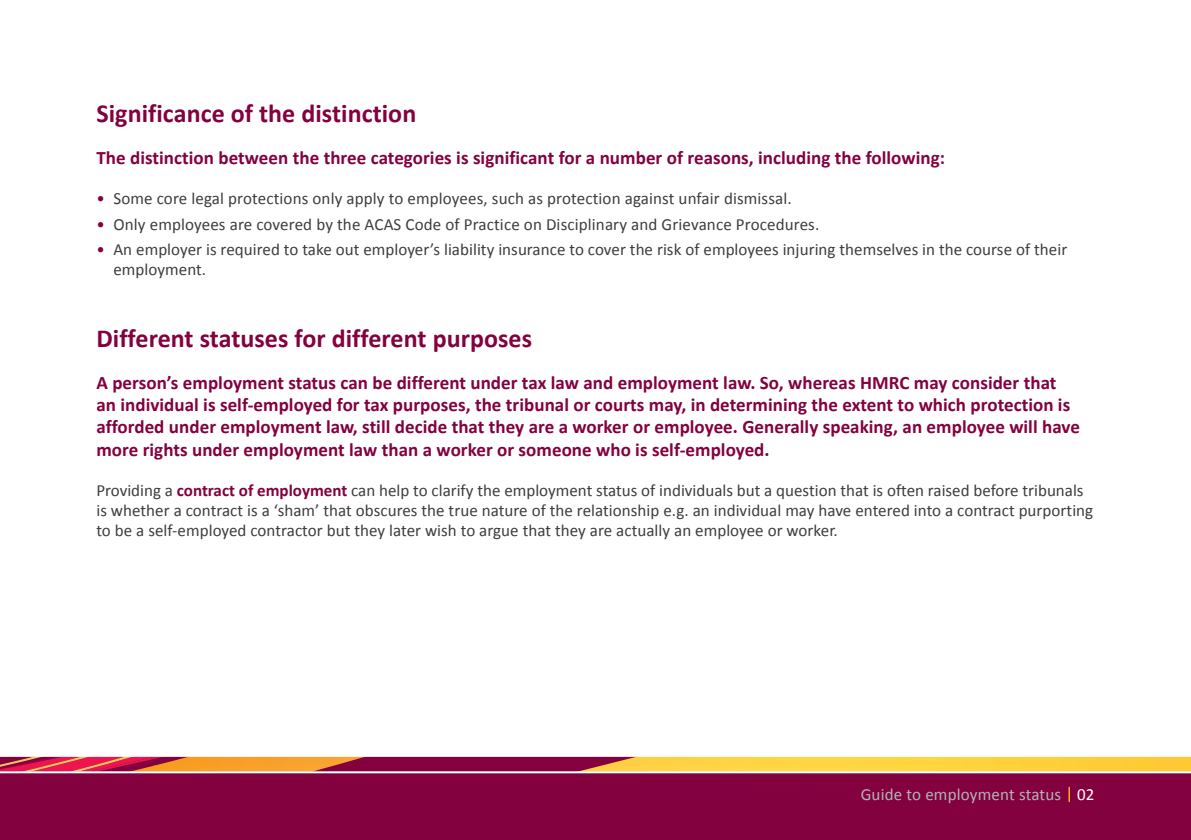
<style>
.page{position:relative;width:1191px;height:840px;background:#fff}
.page>*{position:absolute;margin:0;border:0;box-sizing:border-box;transform-origin:0 0}
.t1{font:700 26px "Calibri";letter-spacing:.005em;color:#83013e}
.t2{font:700 19px/22.2px "Calibri";letter-spacing:.005em;color:#83013e}
.t3{font:17px/20px "Calibri";letter-spacing:.005em;color:#3e3e3f}
.t4{font:17px "Calibri";letter-spacing:.01em;color:#b2b3b7}
.s1{color:#83013e}
.s2{font-weight:700;color:#83013e}
.s3{color:#fff}
</style>
<div class="page">
<div style="left:0;top:763px;width:1191px;height:76px;background:#83013e"></div>
<img style="left:1036px;top:756px;width:155px;height:14px">
<svg style="left:0;top:756px;width:1036px;height:14px;background:#d78149"></svg>
<svg style="left:1068px;top:787px;width:2px;height:14px"></svg>
<hr style="left:0;top:770px;width:1191px;height:2px;background:#fff">
<p class="t1" style="left:96px;top:97px;width:321px">Significance of the distinction</p>
<p class="t2" style="left:96px;top:145px;width:850px">The distinction between the three categories is significant for a number of reasons, including the following:</p>
<p class="t3" style="left:96px;top:187px;width:697px"><span class="s1">•</span> Some core legal protections only apply to employees, such as protection against unfair dismissal.</p>
<p class="t3" style="left:96px;top:213px;width:724px"><span class="s1">•</span> Only employees are covered by the ACAS Code of Practice on Disciplinary and Grievance Procedures.</p>
<p class="t3" style="left:113px;top:239px;width:955px;text-indent:-17px"><span class="s1">•</span> An employer is required to take out employer’s liability insurance to cover the risk of employees injuring themselves in the course of their employment.</p>
<p class="t1" style="left:96px;top:322px;width:437px">Different statuses for different purposes</p>
<p class="t2" style="left:96px;top:370px;width:985px">A person’s employment status can be different under tax law and employment law. So, whereas HMRC may consider that an individual is self-employed for tax purposes, the tribunal or courts may, in determining the extent to which protection is afforded under employment law, still decide that they are a worker or employee. Generally speaking, an employee will have more rights under employment law than a worker or someone who is self-employed.</p>
<p class="t3" style="left:96px;top:479px;width:998px">Providing a <span class="s2">contract of employment</span> can help to clarify the employment status of individuals but a question that is often raised before tribunals is whether a contract is a ‘sham’ that obscures the true nature of the relationship e.g. an individual may have entered into a contract purporting to be a self-employed contractor but they later wish to argue that they are actually an employee or worker.</p>
<p class="t4" style="left:860px;top:782px;width:235px">Guide to employment status <span class="s3">02</span></p>
</div>
